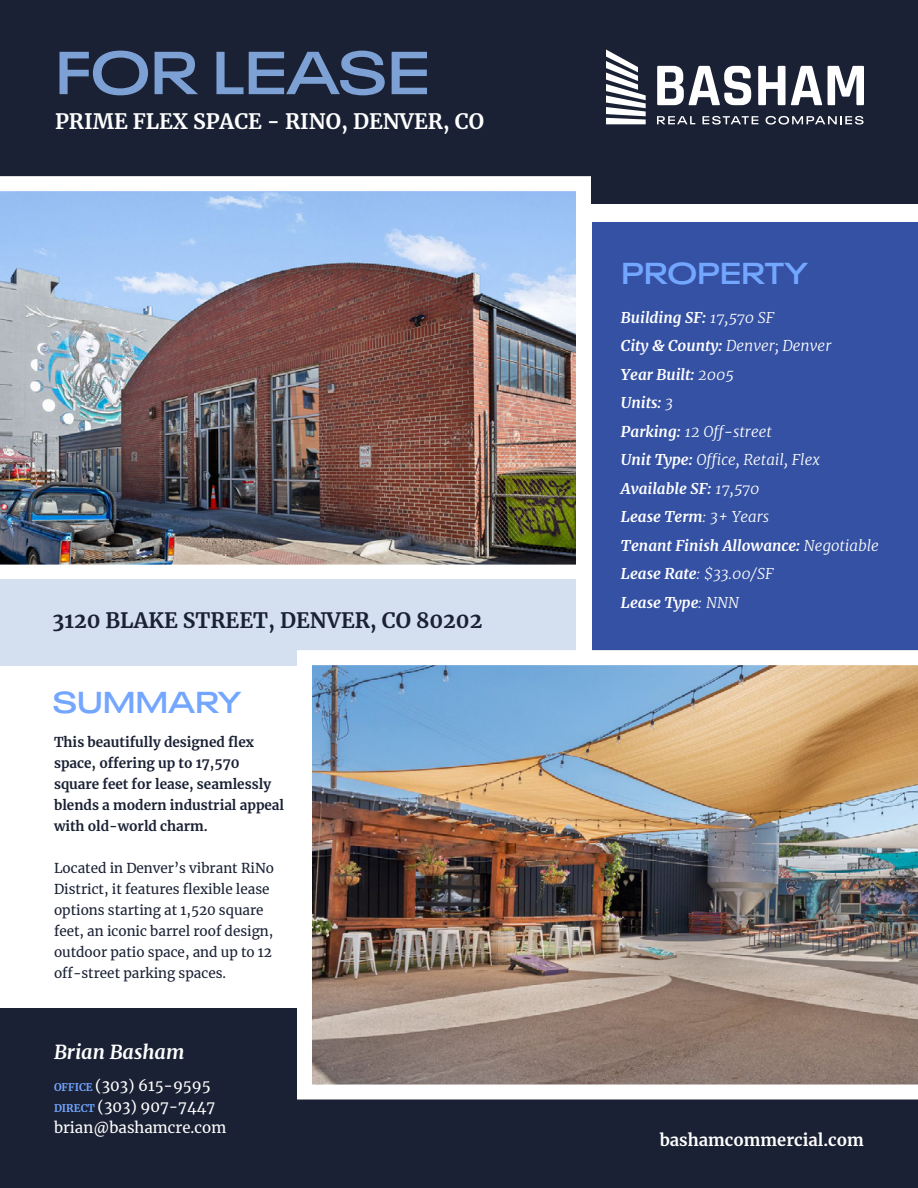
<style>
.page{position:relative;width:918px;height:1188px;background:#fff}
.page>*{position:absolute;margin:0;border:0;box-sizing:border-box;transform-origin:0 0}
.t1{font:600 expanded 60px "Neue Plak";color:#7da1d4}
.t2{font:600 expanded 30px "Neue Plak";color:#73a6ff}
.t3{font:700 21px "Merriweather";color:#1a2134}
.t4{font:700 21px "Merriweather";color:#fff}
.t5{font:italic 700 19.5px "Merriweather";color:#fff}
.t6{font:700 16.5px "Merriweather";color:#fff}
.t7{font:italic 700 15px/28.5px "Merriweather";color:#fff}
.t8{font:15px/21px "Merriweather";color:#fff}
.t9{font:13.5px/21px "Merriweather";color:#1a2134}
.t10{font:700 13.5px/21px "Merriweather";color:#1a2134}
.s1{font-weight:700;font-size:10.5px;color:#73a6ff}
.s2{font-weight:300}
</style>
<div class="page">
<div style="left:592px;top:222px;width:326px;height:508px;background:#3551a3"></div>
<div style="left:0;top:0;width:918px;height:203px;background:#1a2134"></div>
<div style="left:0;top:1009px;width:918px;height:179px;background:#1a2134"></div>
<svg style="left:606px;top:49px;width:40px;height:75px"></svg>
<svg style="left:657px;top:66px;width:94px;height:39px"></svg>
<svg style="left:758px;top:66px;width:64px;height:39px"></svg>
<svg style="left:828px;top:66px;width:36px;height:39px"></svg>
<svg style="left:657px;top:116px;width:38px;height:8px"></svg>
<svg style="left:702px;top:116px;width:56px;height:9px"></svg>
<svg style="left:766px;top:116px;width:98px;height:9px"></svg>
<img style="left:0;top:176px;width:591px;height:404px">
<div style="left:0;top:580px;width:576px;height:86px;background:#d4e0f0"></div>
<img style="left:297px;top:650px;width:621px;height:450px">
<h1 class="t1" style="left:55px;top:24px;width:376px">FOR LEASE</h1>
<h3 class="t4" style="left:55px;top:106px;width:431px">PRIME FLEX SPACE - RINO, DENVER, CO</h3>
<h3 class="t3" style="left:52px;top:606px;width:431px">3120 BLAKE STREET, DENVER, CO 80202</h3>
<h2 class="t2" style="left:52px;top:678px;width:190px">SUMMARY</h2>
<p class="t10" style="left:54px;top:731px;width:232px">This beautifully designed flex space, offering up to 17,570 square feet for lease, seamlessly blends a modern industrial appeal with old-world charm.</p>
<p class="t9" style="left:54px;top:857px;width:222px">Located in Denver’s vibrant RiNo District, it features flexible lease options starting at 1,520 square feet, an iconic barrel roof design, outdoor patio space, and up to 12 off-street parking spaces.</p>
<h3 class="t5" style="left:54px;top:1039px;width:132px">Brian Basham</h3>
<p class="t8" style="left:54px;top:1074px;width:174px"><span class="s1">OFFICE</span> (303) 615-9595<br><span class="s1">DIRECT</span> (303) 907-7447 brian@bashamcre.com</p>
<h2 class="t2" style="left:621px;top:249px;width:189px">PROPERTY</h2>
<p class="t7" style="left:621px;top:303px;width:259px">Building SF: <span class="s2">17,570 SF<br></span>City &amp; County: <span class="s2">Denver; Denver<br></span>Year Built: <span class="s2">2005<br></span>Units: <span class="s2">3<br></span>Parking: <span class="s2">12 Off-street<br></span>Unit Type: <span class="s2">Office, Retail, Flex<br></span>Available SF: <span class="s2">17,570<br></span>Lease Term<span class="s2">: 3+ Years<br></span>Tenant Finish Allowance: <span class="s2">Negotiable<br></span>Lease Rate<span class="s2">: $33.00/SF<br></span>Lease Type<span class="s2">: NNN</span></p>
<p class="t6" style="left:660px;top:1128px;width:206px">bashamcommercial.com</p>
</div>
